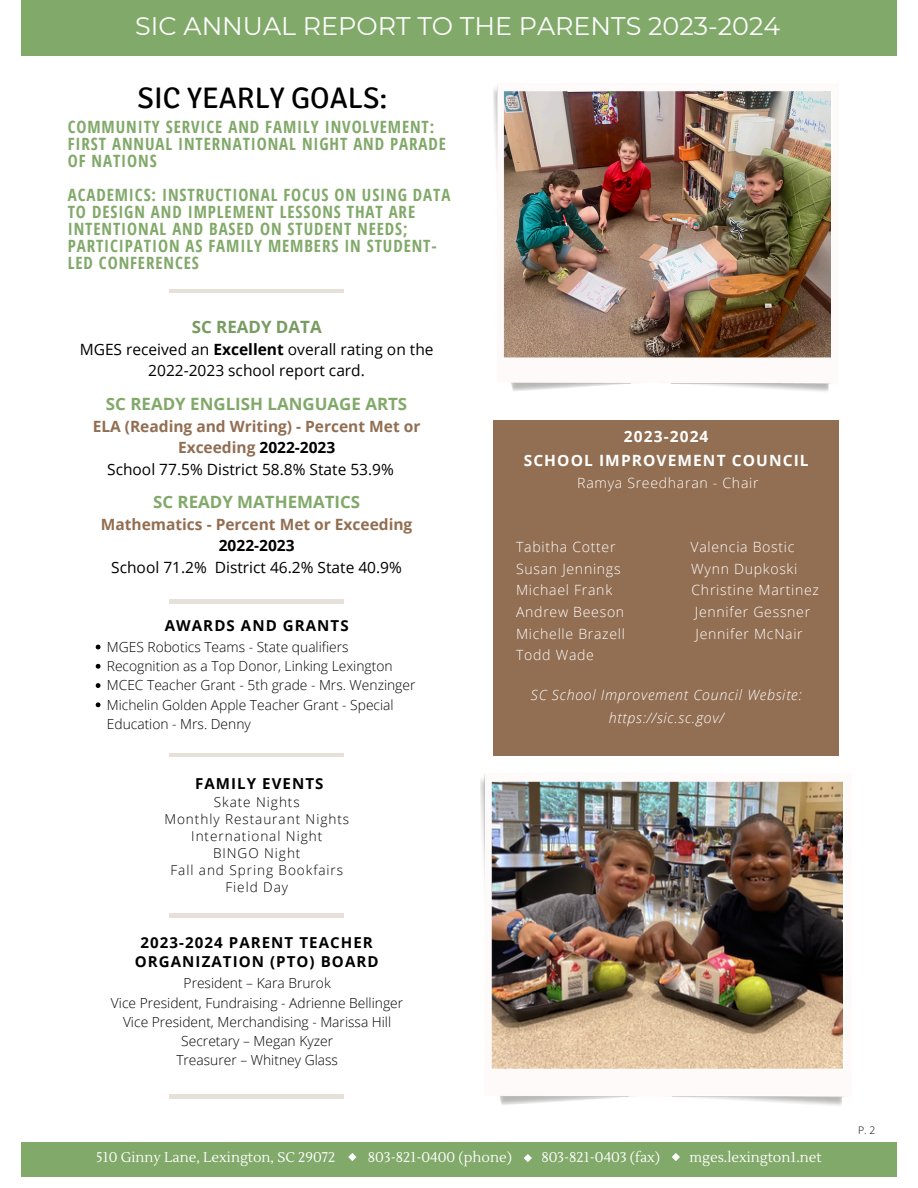
<style>
.page{position:relative;width:918px;height:1188px;background:#fff}
.page>*{position:absolute;margin:0;border:0;box-sizing:border-box;transform-origin:0 0}
.t1{font:29.7px "Signika";color:#000}
.t2{font:25.35px "Montserrat";color:#fff}
.t3{font:700 16.95px/17px "Open Sans Condensed";letter-spacing:.055em;color:#81a969}
.t4{font:700 16.95px "Open Sans";color:#81a969}
.t5{font:700 16.95px "Open Sans";color:#779b61}
.t6{font:15.45px/21.1px "Open Sans";color:#000;text-align:center}
.t7{font:700 15.45px "Open Sans";color:#926e52}
.t8{font:700 15.45px/24.5px "Open Sans";letter-spacing:.07em;color:#fff;text-align:center}
.t9{font:700 15.45px "Open Sans";color:#000}
.t10{font:700 15.15px/18.9px "Open Sans";letter-spacing:.07em;color:#000;text-align:center}
.t11{font:italic 300 14.25px/22.5px "Open Sans";letter-spacing:.05em;color:#fff;text-align:center}
.t12{font:300 14.1px "Open Sans";letter-spacing:.05em;color:#fff}
.t13{font:14.1px "Lustria";color:#fff}
.t14{font:300 13.8px/19.2px "Open Sans";color:#000}
.t15{font:300 13.65px/17px "Open Sans";letter-spacing:.07em;color:#000;text-align:center}
.t16{font:300 10.35px "Open Sans";color:#000}
.s1{font-weight:700}
.s2{color:#000}
</style>
<div class="page">
<div style="left:21px;top:0;width:876px;height:56px;background:#81a969"></div>
<div style="left:494px;top:420px;width:345px;height:335px;background:#926e52"></div>
<svg style="left:96px;top:645px;width:5px;height:4px"></svg>
<svg style="left:96px;top:664px;width:5px;height:5px"></svg>
<svg style="left:96px;top:683px;width:5px;height:5px"></svg>
<svg style="left:96px;top:702px;width:5px;height:5px"></svg>
<hr style="left:170px;top:753px;width:174px;height:4px;background:#e6e0db">
<hr style="left:170px;top:1095px;width:174px;height:3px;background:#e6e0db">
<hr style="left:170px;top:600px;width:174px;height:3px;background:#e6e0db">
<div style="left:21px;top:1142px;width:876px;height:35px;background:#81a969"></div>
<svg style="left:348px;top:1153px;width:8px;height:8px"></svg>
<svg style="left:524px;top:1154px;width:8px;height:8px"></svg>
<svg style="left:672px;top:1153px;width:8px;height:8px"></svg>
<hr style="left:170px;top:289px;width:174px;height:3px;background:#e6e0db">
<img style="left:481px;top:774px;width:363px;height:332px">
<img style="left:494px;top:85px;width:337px;height:307px">
<hr style="left:170px;top:914px;width:174px;height:3px;background:#e6e0db">
<p class="t2" style="left:135px;top:11px;width:647px">SIC ANNUAL REPORT TO THE PARENTS 2023-2024</p>
<p class="t1" style="left:138px;top:80px;width:251px">SIC YEARLY GOALS:</p>
<h2 class="t3" style="left:68px;top:118px;width:380px">COMMUNITY SERVICE AND FAMILY INVOLVEMENT:<br>FIRST ANNUAL INTERNATIONAL NIGHT AND PARADE<br>OF NATIONS</h2>
<p class="t3" style="left:68px;top:186px;width:384px">ACADEMICS: INSTRUCTIONAL FOCUS ON USING DATA TO DESIGN AND IMPLEMENT LESSONS THAT ARE INTENTIONAL AND BASED ON STUDENT NEEDS; PARTICIPATION AS FAMILY MEMBERS IN STUDENT-LED CONFERENCES</p>
<p class="t5" style="left:192px;top:315px;width:131px">SC READY DATA</p>
<p class="t6" style="left:80px;top:339px;width:355px">MGES received an <span class="s1">Excellent</span> overall rating on the<br>2022-2023 school report card.</p>
<p class="t4" style="left:106px;top:392px;width:303px">SC READY ENGLISH LANGUAGE ARTS</p>
<p class="t7" style="left:93px;top:416px;width:329px">ELA (Reading and Writing) - Percent Met or</p>
<p class="t7" style="left:178px;top:437px;width:159px">Exceeding <span class="s2">2022-2023</span></p>
<p class="t6" style="left:107px;top:458px;width:288px">School 77.5% District 58.8% State 53.9%</p>
<p class="t4" style="left:153px;top:490px;width:209px">SC READY MATHEMATICS</p>
<p class="t7" style="left:101px;top:514px;width:313px">Mathematics - Percent Met or Exceeding</p>
<p class="t9" style="left:219px;top:535px;width:77px">2022-2023</p>
<p class="t6" style="left:111px;top:556px;width:292px">School 71.2% District 46.2% State 40.9%</p>
<p class="t10" style="left:165px;top:615px;width:185px">AWARDS AND GRANTS</p>
<p class="t14" style="left:107px;top:637px;width:310px">MGES Robotics Teams - State qualifiers Recognition as a Top Donor, Linking Lexington MCEC Teacher Grant - 5th grade - Mrs. Wenzinger Michelin Golden Apple Teacher Grant - Special Education - Mrs. Denny</p>
<p class="t10" style="left:195px;top:774px;width:130px">FAMILY EVENTS</p>
<p class="t15" style="left:164px;top:793px;width:186px">Skate Nights<br>Monthly Restaurant Nights<br>International Night<br>BINGO Night<br>Fall and Spring Bookfairs<br>Field Day</p>
<p class="t10" style="left:135px;top:932px;width:245px">2023-2024 PARENT TEACHER<br>ORGANIZATION (PTO) BOARD</p>
<p class="t14" style="left:111px;top:973px;width:294px;text-align:center">President – Kara Brurok<br>Vice President, Fundraising - Adrienne Bellinger Vice President, Merchandising - Marissa Hill Secretary – Megan Kyzer<br>Treasurer – Whitney Glass</p>
<p class="t8" style="left:524px;top:423px;width:286px">2023-2024<br>SCHOOL IMPROVEMENT COUNCIL</p>
<p class="t12" style="left:577px;top:472px;width:183px">Ramya Sreedharan - Chair</p>
<p class="t12" style="left:516px;top:537px;width:101px">Tabitha Cotter</p>
<p class="t12" style="left:691px;top:537px;width:106px">Valencia Bostic</p>
<p class="t12" style="left:516px;top:559px;width:106px">Susan Jennings</p>
<p class="t12" style="left:691px;top:559px;width:108px">Wynn Dupkoski</p>
<p class="t12" style="left:516px;top:580px;width:98px">Michael Frank</p>
<p class="t12" style="left:692px;top:580px;width:129px">Christine Martinez</p>
<p class="t12" style="left:516px;top:602px;width:110px">Andrew Beeson</p>
<p class="t12" style="left:695px;top:602px;width:117px">Jennifer Gessner</p>
<p class="t12" style="left:516px;top:623px;width:110px">Michelle Brazell</p>
<p class="t12" style="left:696px;top:623px;width:109px">Jennifer McNair</p>
<p class="t12" style="left:516px;top:645px;width:79px">Todd Wade</p>
<p class="t11" style="left:531px;top:684px;width:272px">SC School Improvement Council Website: https://sic.sc.gov/</p>
<h3 class="t13" style="left:96px;top:1149px;width:241px">510 Ginny Lane, Lexington, SC 29072</h3>
<h3 class="t13" style="left:368px;top:1149px;width:146px">803-821-0400 (phone)</h3>
<h3 class="t13" style="left:541px;top:1149px;width:120px">803-821-0403 (fax)</h3>
<h3 class="t13" style="left:689px;top:1149px;width:134px">mges.lexington1.net</h3>
<p class="t16" style="left:858px;top:1123px;width:19px">P. 2</p>
</div>
